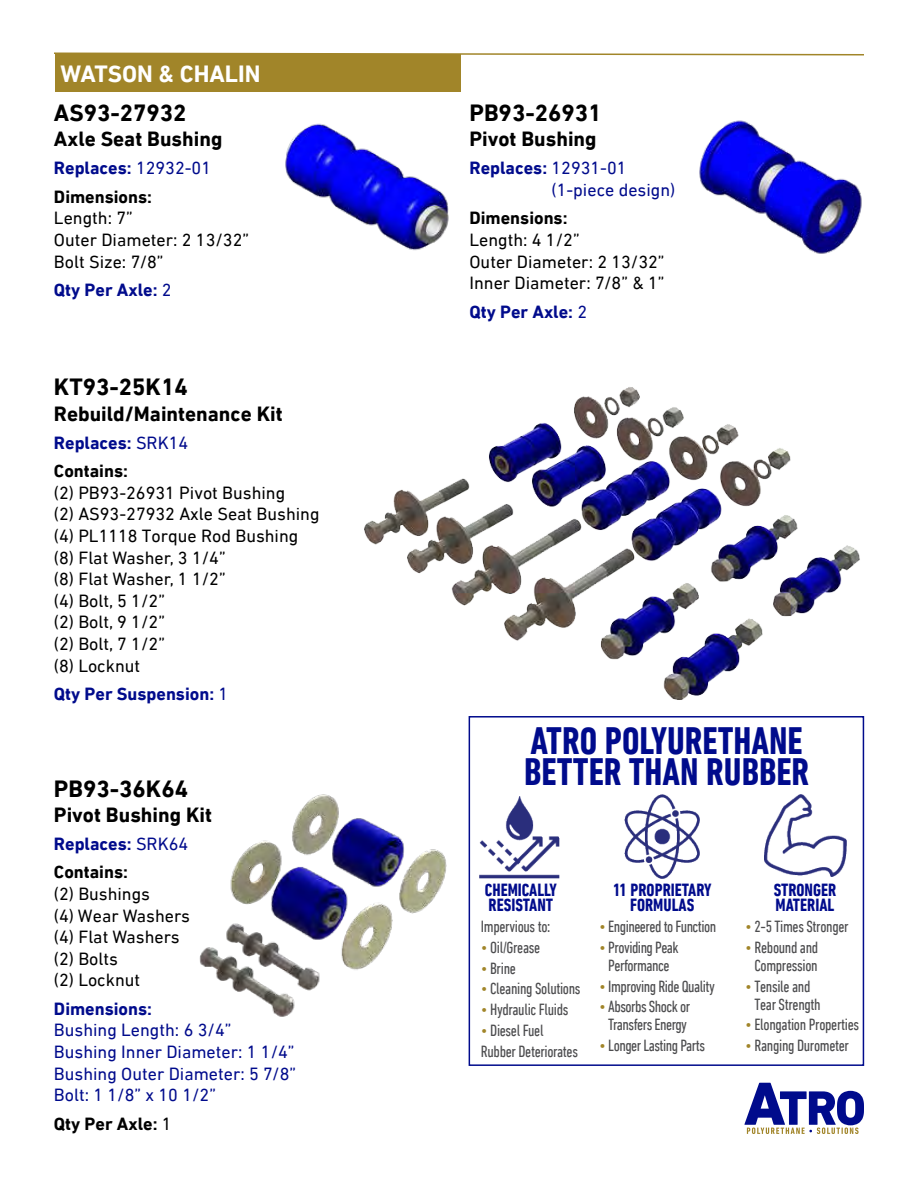
<style>
.page{position:relative;width:918px;height:1188px;background:#fff}
.page>*{position:absolute;margin:0;border:0;box-sizing:border-box;transform-origin:0 0}
.t1{font:700 condensed 39px/31.5px "DIN Next LT Pro";color:#000b8c}
.t2{font:700 24px "DIN Next LT Pro";color:#000}
.t3{font:700 24px "DIN Next LT Pro";color:#fff}
.t4{font:700 21px "DIN Next LT Pro";color:#000}
.t5{font:18px/21.6px "DIN Next LT Pro";color:#000}
.t6{font:18px/21.6px "DIN Next LT Pro";color:#000b8c}
.t7{font:700 18px/28.3px "DIN Next LT Pro";color:#000b8c}
.t8{font:700 condensed 18px/15px "DIN Next LT Pro";color:#000b8c}
.t9{font:700 18px/28.3px "DIN Next LT Pro";color:#000}
.t10{font:condensed 16.5px/18px "DIN Next LT Pro";letter-spacing:-.02em;color:#4d4d4f;text-align:center}
.s1{color:#000b8c}
.s2{font-weight:400;color:#000b8c}
.s3{font-weight:400}
.s4{color:#000}
.s5{font-weight:700}
.s6{color:#a18529}
</style>
<div class="page">
<svg style="left:54px;top:52px;width:810px;height:4px"></svg>
<svg style="left:744px;top:1083px;width:120px;height:51px"></svg>
<div style="left:55px;top:54px;width:405px;height:37px;background:#a18529"></div>
<img style="left:285px;top:123px;width:164px;height:128px">
<img style="left:699px;top:120px;width:163px;height:134px">
<img style="left:364px;top:387px;width:496px;height:313px">
<img style="left:479px;top:796px;width:80px;height:82px">
<img style="left:625px;top:795px;width:75px;height:83px">
<img style="left:765px;top:795px;width:82px;height:82px">
<div style="left:469px;top:716px;width:395px;height:350px;border:2px solid #000b8c"></div>
<img style="left:199px;top:794px;width:248px;height:223px">
<h2 class="t3" style="left:61px;top:60px;width:201px">WATSON &amp; CHALIN</h2>
<h2 class="t2" style="left:54px;top:99px;width:134px">AS93-27932</h2>
<p class="t4" style="left:54px;top:127px;width:170px">Axle Seat Bushing</p>
<p class="t9" style="left:54px;top:154px;width:159px"><span class="s1">Replaces:</span> <span class="s2">12932-01<br></span>Dimensions:</p>
<p class="t5" style="left:54px;top:207px;width:197px">Length: 7”<br>Outer Diameter: 2 13/32”<br>Bolt Size: 7/8”</p>
<p class="t7" style="left:54px;top:276px;width:119px">Qty Per Axle: <span class="s3">2</span></p>
<h2 class="t2" style="left:54px;top:373px;width:135px">KT93-25K14</h2>
<p class="t4" style="left:54px;top:401px;width:230px">Rebuild/Maintenance Kit</p>
<p class="t7" style="left:54px;top:429px;width:136px">Replaces: <span class="s3">SRK14<br></span><span class="s4">Contains:</span></p>
<p class="t5" style="left:54px;top:482px;width:267px">(2) PB93-26931 Pivot Bushing<br>(2) AS93-27932 Axle Seat Bushing (4) PL1118 Torque Rod Bushing (8) Flat Washer, 3 1/4”<br>(8) Flat Washer, 1 1/2”<br>(4) Bolt, 5 1/2”<br>(2) Bolt, 9 1/2”<br>(2) Bolt, 7 1/2”<br>(8) Locknut</p>
<p class="t7" style="left:54px;top:680px;width:176px">Qty Per Suspension: <span class="s3">1</span></p>
<h2 class="t2" style="left:54px;top:774px;width:136px">PB93-36K64</h2>
<p class="t4" style="left:54px;top:802px;width:160px">Pivot Bushing Kit</p>
<p class="t7" style="left:54px;top:830px;width:136px">Replaces: <span class="s3">SRK64<br></span><span class="s4">Contains:</span></p>
<p class="t5" style="left:54px;top:883px;width:138px">(2) Bushings<br>(4) Wear Washers (4) Flat Washers (2) Bolts<br>(2) Locknut</p>
<p class="t7" style="left:54px;top:994px;width:100px">Dimensions:</p>
<p class="t6" style="left:54px;top:1019px;width:244px">Bushing Length: 6 3/4”<br>Bushing Inner Diameter: 1 1/4”<br>Bushing Outer Diameter: 5 7/8”<br>Bolt: 1 1/8” x 10 1/2”</p>
<p class="t9" style="left:54px;top:1109px;width:119px">Qty Per Axle: <span class="s3">1</span></p>
<h2 class="t2" style="left:470px;top:99px;width:133px">PB93-26931</h2>
<p class="t4" style="left:470px;top:127px;width:129px">Pivot Bushing</p>
<p class="t6" style="left:552px;top:157px;width:125px;text-indent:-82px"><span class="s5">Replaces:</span> 12931-01 (1-piece design)</p>
<p class="t9" style="left:470px;top:204px;width:100px">Dimensions:</p>
<p class="t5" style="left:470px;top:229px;width:197px">Length: 4 1/2”<br>Outer Diameter: 2 13/32”<br>Inner Diameter: 7/8” &amp; 1”</p>
<p class="t7" style="left:470px;top:297px;width:119px">Qty Per Axle: <span class="s3">2</span></p>
<h1 class="t1" style="left:524px;top:725px;width:287px">ATRO POLYURETHANE<br>BETTER THAN RUBBER</h1>
<p class="t8" style="left:485px;top:883px;width:74px">CHEMICALLY<br>RESISTANT</p>
<p class="t8" style="left:613px;top:883px;width:100px;text-align:center">11 PROPRIETARY<br>FORMULAS</p>
<p class="t8" style="left:774px;top:883px;width:64px">STRONGER<br>MATERIAL</p>
<p class="t10" style="left:481px;top:918px;width:71px">Impervious to:</p>
<p class="t10" style="left:481px;top:938px;width:61px"><span class="s6">•</span> Oil/Grease</p>
<p class="t10" style="left:481px;top:959px;width:37px"><span class="s6">•</span> Brine</p>
<p class="t10" style="left:481px;top:980px;width:101px"><span class="s6">•</span> Cleaning Solutions</p>
<p class="t10" style="left:481px;top:1000px;width:89px"><span class="s6">•</span> Hydraulic Fluids</p>
<p class="t10" style="left:481px;top:1020px;width:99px;line-height:20.7px;text-align:left"><span class="s6">•</span> Diesel Fuel<br>Rubber Deteriorates</p>
<p class="t10" style="left:745px;top:918px;width:105px"><span class="s6">•</span> 2-5 Times Stronger</p>
<p class="t10" style="left:745px;top:938px;width:75px"><span class="s6">•</span> Rebound and<br>Compression</p>
<p class="t10" style="left:754px;top:977px;width:68px;text-align:left;text-indent:-9px"><span class="s6">•</span> Tensile and<br>Tear Strength</p>
<p class="t10" style="left:745px;top:1016px;width:115px"><span class="s6">•</span> Elongation Properties</p>
<p class="t10" style="left:745px;top:1036px;width:105px"><span class="s6">•</span> Ranging Durometer</p>
<p class="t10" style="left:599px;top:918px;width:119px"><span class="s6">•</span> Engineered to Function</p>
<p class="t10" style="left:599px;top:938px;width:81px"><span class="s6">•</span> Providing Peak<br>Performance</p>
<p class="t10" style="left:599px;top:977px;width:117px"><span class="s6">•</span> Improving Ride Quality</p>
<p class="t10" style="left:599px;top:998px;width:93px"><span class="s6">•</span> Absorbs Shock or<br>Transfers Energy</p>
<p class="t10" style="left:599px;top:1036px;width:107px"><span class="s6">•</span> Longer Lasting Parts</p>
</div>
